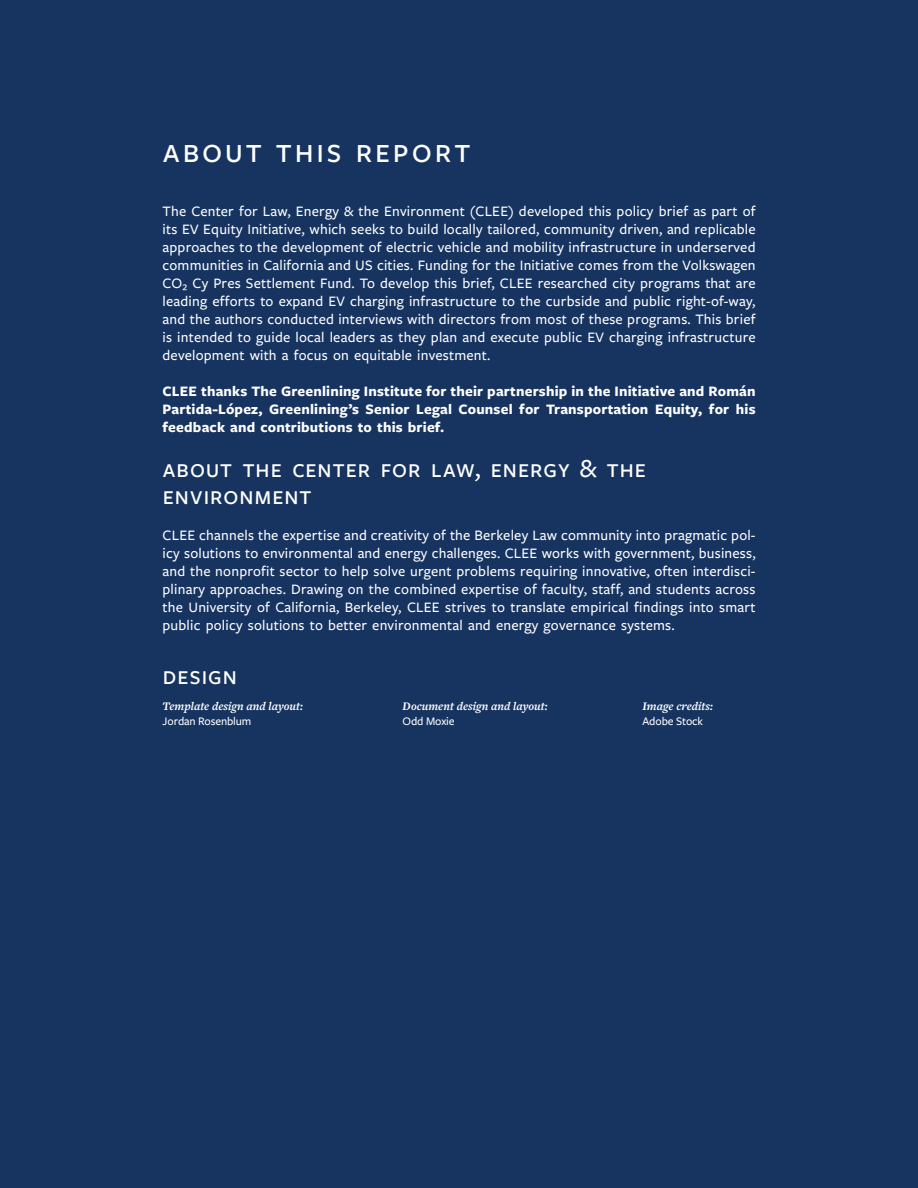
<style>
.page{position:relative;width:918px;height:1188px;background:#173460}
.page>*{position:absolute;margin:0;border:0;box-sizing:border-box;transform-origin:0 0}
.Section_Start_Title_No_Number{font:500 36px "Freight Sans Pro";letter-spacing:.06em;color:#fff}
.Body_KOW{font:500 27px "Freight Sans Pro";letter-spacing:.015em;color:#fff}
.Body_KOW-2{font:500 15px/18px "Freight Sans Pro";letter-spacing:.015em;color:#fff;text-align:justify}
.Body_KOW-3{font:700 15px/18px "Freight Sans Pro";letter-spacing:.015em;color:#fff;text-align:justify}
.Heading_4_KOW{font:italic 700 12px/15px "Freight Text Pro";color:#fff}
.s1{font-family:"Freight Sans Pro";font-weight:500;font-style:normal}
</style>
<div class="page">
<p class="Section_Start_Title_No_Number" style="left:163px;top:126px;width:290px">About this Report</p>
<p class="Body_KOW-2" style="left:163px;top:202px;width:595px">The Center for Law, Energy &amp; the Environment (CLEE) developed this policy brief as part of its EV Equity Initiative, which seeks to build locally tailored, community driven, and replicable approaches to the development of electric vehicle and mobility infrastructure in underserved communities in California and US cities. Funding for the Initiative comes from the Volkswagen CO₂ Cy Pres Settlement Fund. To develop this brief, CLEE researched city programs that are leading efforts to expand EV charging infrastructure to the curbside and public right-of-way, and the authors conducted interviews with directors from most of these programs. This brief is intended to guide local leaders as they plan and execute public EV charging infrastructure development with a focus on equitable investment.</p>
<p class="Body_KOW-3" style="left:163px;top:382px;width:595px">CLEE thanks The Greenlining Institute for their partnership in the Initiative and Román Partida-López, Greenlining’s Senior Legal Counsel for Transportation Equity, for his feedback and contributions to this brief.</p>
<p class="Body_KOW" style="left:163px;top:450px;width:179px">About The Center</p>
<p class="Body_KOW" style="left:381px;top:450px;width:264px">for Law, Ener gy &amp; the</p>
<p class="Body_KOW" style="left:163px;top:477px;width:147px">Environment</p>
<p class="Body_KOW-2" style="left:163px;top:526px;width:595px">CLEE channels the expertise and creativity of the Berkeley Law community into pragmatic pol&shy;icy solutions to environmental and energy challenges. CLEE works with government, business, and the nonprofit sector to help solve urgent problems requiring innovative, often interdisci&shy;plinary approaches. Drawing on the combined expertise of faculty, staff, and students across the University of California, Berkeley, CLEE strives to translate empirical findings into smart public policy solutions to better environmental and energy governance systems.</p>
<p class="Body_KOW" style="left:163px;top:657px;width:76px">design</p>
<p class="Heading_4_KOW" style="left:163px;top:698px;width:142px">Template design and layout:<br><span class="s1">Jordan Rosenblum</span></p>
<p class="Heading_4_KOW" style="left:403px;top:698px;width:146px">Document design and layout:<br><span class="s1">Odd Moxie</span></p>
<p class="Heading_4_KOW" style="left:643px;top:698px;width:72px">Image credits:<br><span class="s1">Adobe Stock</span></p>
</div>
